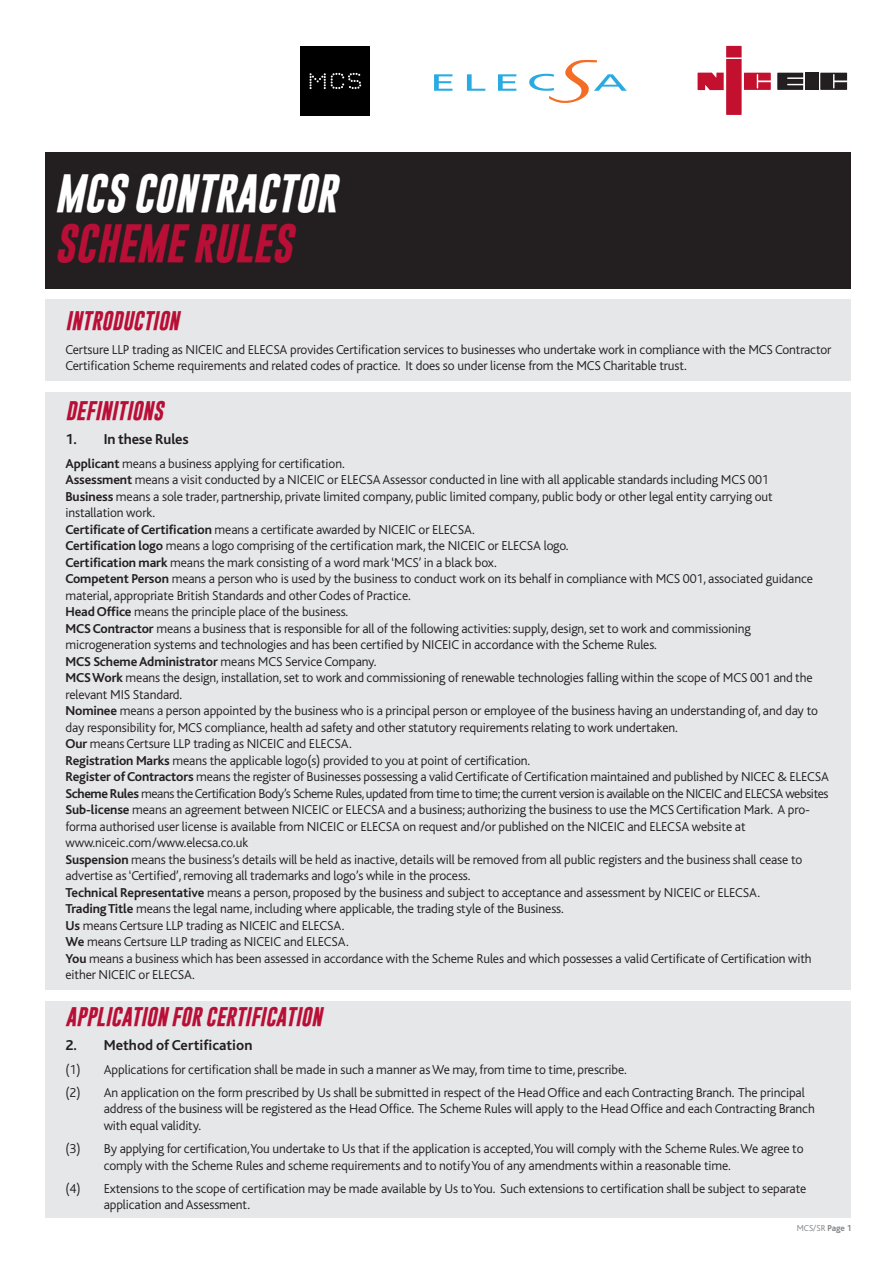
<style>
.page{position:relative;width:893px;height:1263px;background:#fff}
.page>*{position:absolute;margin:0;border:0;box-sizing:border-box;transform-origin:0 0}
.t1{font:italic 700 39px "Gobold";color:#fff}
.t2{font:italic 700 39px "Gobold";color:#b90f36}
.t3{font:italic 700 19.5px "Gobold";color:#b90f36}
.t4{font:700 15px "Bliss";color:#231f20}
.t5{font:300 13.5px/16.5px "Bliss";letter-spacing:-.01em;color:#231f20}
.t6{font:300 9px "Bliss";color:#808285}
.s1{font-weight:700}
</style>
<div class="page">
<div style="left:45px;top:152px;width:805px;height:136px;background:#231f20"></div>
<div style="left:45px;top:393px;width:805px;height:597px;background:#e6e7e9"></div>
<div style="left:45px;top:1001px;width:805px;height:217px;background:#e6e7e9"></div>
<div style="left:45px;top:299px;width:805px;height:82px;background:#e6e7e9"></div>
<svg style="left:434px;top:74px;width:18px;height:17px"></svg>
<svg style="left:498px;top:74px;width:18px;height:17px"></svg>
<svg style="left:467px;top:74px;width:18px;height:17px"></svg>
<svg style="left:529px;top:60px;width:98px;height:43px"></svg>
<svg style="left:820px;top:73px;width:27px;height:17px"></svg>
<svg style="left:777px;top:73px;width:26px;height:17px"></svg>
<div style="left:805px;top:73px;width:13px;height:17px;background:#231f20"></div>
<svg style="left:698px;top:46px;width:73px;height:69px"></svg>
<div style="left:300px;top:47px;width:69px;height:69px;background:#000"></div>
<h1 class="t1" style="left:55px;top:176px;width:283px">MCS CONTRACTOR</h1>
<h1 class="t2" style="left:55px;top:225px;width:239px">SCHEME RULES</h1>
<h2 class="t3" style="left:65px;top:311px;width:115px">INTRODUCTION</h2>
<p class="t5" style="left:65px;top:342px;width:767px">Certsure LLP trading as NICEIC and ELECSA provides Certification services to businesses who undertake work in compliance with the MCS Contractor<br>Certification Scheme requirements and related codes of practice. It does so under license from the MCS Charitable trust.</p>
<h2 class="t3" style="left:65px;top:401px;width:99px">DEFINITIONS</h2>
<p class="t4" style="left:65px;top:433px;width:125px">1. In these Rules</p>
<p class="t5" style="left:65px;top:456px;width:765px"><span class="s1">Applicant</span> means a business applying for certification.<br><span class="s1">Assessment</span> means a visit conducted by a NICEIC or ELECSA Assessor conducted in line with all applicable standards including MCS 001<br><span class="s1">Business</span> means a sole trader, partnership, private limited company, public limited company, public body or other legal entity carrying out installation work.<br><span class="s1">Certificate of Certification</span> means a certificate awarded by NICEIC or ELECSA.<br><span class="s1">Certification logo</span> means a logo comprising of the certification mark, the NICEIC or ELECSA logo.<br><span class="s1">Certification mark</span> means the mark consisting of a word mark ‘MCS’ in a black box.<br><span class="s1">Competent Person</span> means a person who is used by the business to conduct work on its behalf in compliance with MCS 001, associated guidance material, appropriate British Standards and other Codes of Practice.<br><span class="s1">Head Office</span> means the principle place of the business.<br><span class="s1">MCS Contractor</span> means a business that is responsible for all of the following activities: supply, design, set to work and commissioning microgeneration systems and technologies and has been certified by NICEIC in accordance with the Scheme Rules.<br><span class="s1">MCS Scheme Administrator</span> means MCS Service Company.<br><span class="s1">MCS Work</span> means the design, installation, set to work and commissioning of renewable technologies falling within the scope of MCS 001 and the relevant MIS Standard.<br><span class="s1">Nominee</span> means a person appointed by the business who is a principal person or employee of the business having an understanding of, and day to day responsibility for, MCS compliance, health ad safety and other statutory requirements relating to work undertaken.<br><span class="s1">Our</span> means Certsure LLP trading as NICEIC and ELECSA.<br><span class="s1">Registration Marks</span> means the applicable logo(s) provided to you at point of certification.<br><span class="s1">Register of Contractors</span> means the register of Businesses possessing a valid Certificate of Certification maintained and published by NICEC &amp; ELECSA <span class="s1">Scheme Rules</span> means the Certification Body’s Scheme Rules, updated from time to time; the current version is available on the NICEIC and ELECSA websites <span class="s1">Sub-license</span> means an agreement between NICEIC or ELECSA and a business; authorizing the business to use the MCS Certification Mark. A pro&shy;forma authorised user license is available from NICEIC or ELECSA on request and/or published on the NICEIC and ELECSA website at www.niceic.com/www.elecsa.co.uk<br><span class="s1">Suspension</span> means the business’s details will be held as inactive, details will be removed from all public registers and the business shall cease to advertise as ‘Certified’, removing all trademarks and logo’s while in the process.<br><span class="s1">Technical Representative</span> means a person, proposed by the business and subject to acceptance and assessment by NICEIC or ELECSA.<br><span class="s1">Trading Title</span> means the legal name, including where applicable, the trading style of the Business.<br><span class="s1">Us</span> means Certsure LLP trading as NICEIC and ELECSA.<br><span class="s1">We</span> means Certsure LLP trading as NICEIC and ELECSA.<br><span class="s1">You</span> means a business which has been assessed in accordance with the Scheme Rules and which possesses a valid Certificate of Certification with either NICEIC or ELECSA.</p>
<h2 class="t3" style="left:65px;top:1007px;width:258px">APPLICATION FOR CERTIFICATION</h2>
<p class="t4" style="left:65px;top:1039px;width:188px">2. Method of Certification</p>
<p class="t5" style="left:65px;top:1059px;width:741px;line-height:23.2px">(1) Applications for certification shall be made in such a manner as We may, from time to time, prescribe.<br>(2) An application on the form prescribed by Us shall be submitted in respect of the Head Office and each Contracting Branch. The principal</p>
<p class="t5" style="left:104px;top:1102px;width:713px">address of the business will be registered as the Head Office. The Scheme Rules will apply to the Head Office and each Contracting Branch with equal validity.</p>
<p class="t5" style="left:104px;top:1142px;width:701px;text-indent:-38px">(3) By applying for certification, You undertake to Us that if the application is accepted, You will comply with the Scheme Rules. We agree to comply with the Scheme Rules and scheme requirements and to notify You of any amendments within a reasonable time.</p>
<p class="t5" style="left:104px;top:1181px;width:704px;text-indent:-38px">(4) Extensions to the scope of certification may be made available by Us to You. Such extensions to certification shall be subject to separate application and Assessment.</p>
<p class="t6" style="left:797px;top:1225px;width:57px">MCS/SR <span class="s1">Page 1</span></p>
</div>
